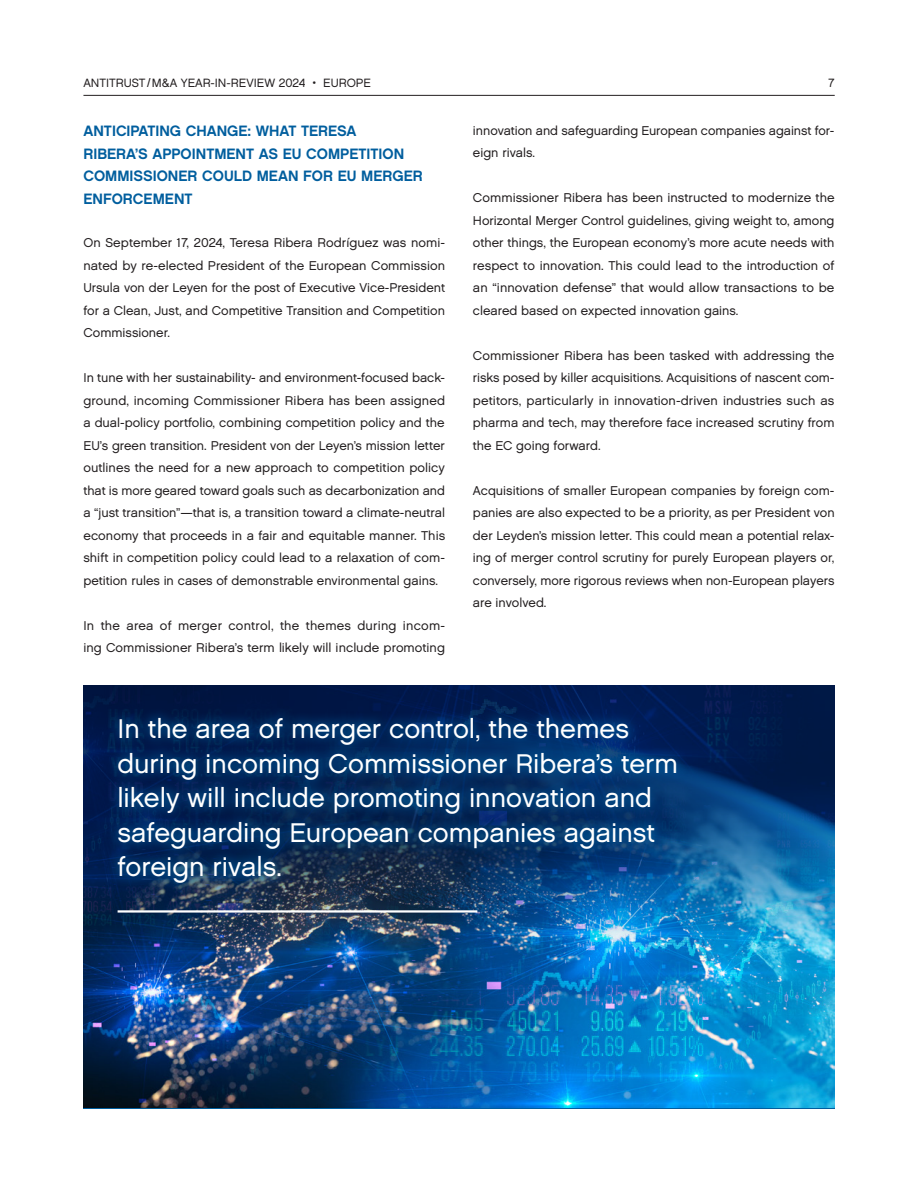
<style>
.page{position:relative;width:918px;height:1188px;background:#fff}
.page>*{position:absolute;margin:0;border:0;box-sizing:border-box;transform-origin:0 0}
.Pull_Quote_No__1{font:27px/34.5px "Chalet London Nineteen Sixty";color:#fff}
.Subhead_Level_1_10pt{font:15px/22.5px "Chalet New York Nineteen Sixty";color:#005e9e}
.Body_Copy{font:12.75px/22.5px "Chalet London Nineteen Sixty";color:#231f20;text-align:justify}
.t1{font:12px "Chalet London Nineteen Sixty";color:#231f20}
</style>
<div class="page">
<hr style="left:83px;top:95px;width:752px;height:1px;background:#231f20">
<img style="left:83px;top:947px;width:752px;height:160px">
<img style="left:83px;top:685px;width:752px;height:262px">
<div style="left:106px;top:706px;width:583px;height:189px;background:#005e9e;opacity:.75"></div>
<hr style="left:118px;top:910px;width:359px;height:3px;background:#fff">
<p class="t1" style="left:83px;top:76px;width:15px">Antitrust</p>
<p class="t1" style="left:147px;top:76px;width:49px">/M&amp;A Year</p>
<p class="t1" style="left:211px;top:76px;width:51px">-in-Review</p>
<p class="t1" style="left:279px;top:76px;width:61px">2024 • Europe</p>
<p class="t1" style="left:829px;top:76px;width:8px">7</p>
<p class="Subhead_Level_1_10pt" style="left:83px;top:120px;width:341px">ANTICIPATING CHANGE: WHAT TERESA<br>RIBERA’S APPOINTMENT AS EU COMPETITION<br>COMMISSIONER COULD MEAN FOR EU MERGER<br>ENFORCEMENT</p>
<p class="Body_Copy" style="left:83px;top:231px;width:363px">On September 17, 2024, Teresa Ribera Rodríguez was nomi&shy;nated by re-elected President of the European Commission Ursula von der Leyen for the post of Executive Vice-President for a Clean, Just, and Competitive Transition and Competition Commissioner.</p>
<p class="Body_Copy" style="left:83px;top:366px;width:363px">In tune with her sustainability- and environment-focused back&shy;ground, incoming Commissioner Ribera has been assigned a dual-policy portfolio, combining competition policy and the EU’s green transition. President von der Leyen’s mission letter outlines the need for a new approach to competition policy that is more geared toward goals such as decarbonization and a “just transition”—that is, a transition toward a climate-neutral economy that proceeds in a fair and equitable manner. This shift in competition policy could lead to a relaxation of com&shy;petition rules in cases of demonstrable environmental gains.</p>
<p class="Body_Copy" style="left:83px;top:614px;width:363px">In the area of merger control, the themes during incom&shy;ing Commissioner Ribera’s term likely will include promoting</p>
<p class="Body_Copy" style="left:473px;top:119px;width:363px">innovation and safeguarding European companies against for&shy;eign rivals.</p>
<p class="Body_Copy" style="left:473px;top:186px;width:363px">Commissioner Ribera has been instructed to modernize the Horizontal Merger Control guidelines, giving weight to, among other things, the European economy’s more acute needs with respect to innovation. This could lead to the introduction of an “innovation defense” that would allow transactions to be cleared based on expected innovation gains.</p>
<p class="Body_Copy" style="left:473px;top:344px;width:363px">Commissioner Ribera has been tasked with addressing the risks posed by killer acquisitions. Acquisitions of nascent com&shy;petitors, particularly in innovation-driven industries such as pharma and tech, may therefore face increased scrutiny from the EC going forward.</p>
<p class="Body_Copy" style="left:473px;top:479px;width:363px">Acquisitions of smaller European companies by foreign com&shy;panies are also expected to be a priority, as per President von der Leyden’s mission letter. This could mean a potential relax&shy;ing of merger control scrutiny for purely European players or, conversely, more rigorous reviews when non-European players are involved.</p>
<p class="Pull_Quote_No__1" style="left:118px;top:711px;width:562px">In the area of merger control, the themes during incoming Commissioner Ribera’s term likely will include promoting innovation and safeguarding European companies against foreign rivals.</p>
</div>
